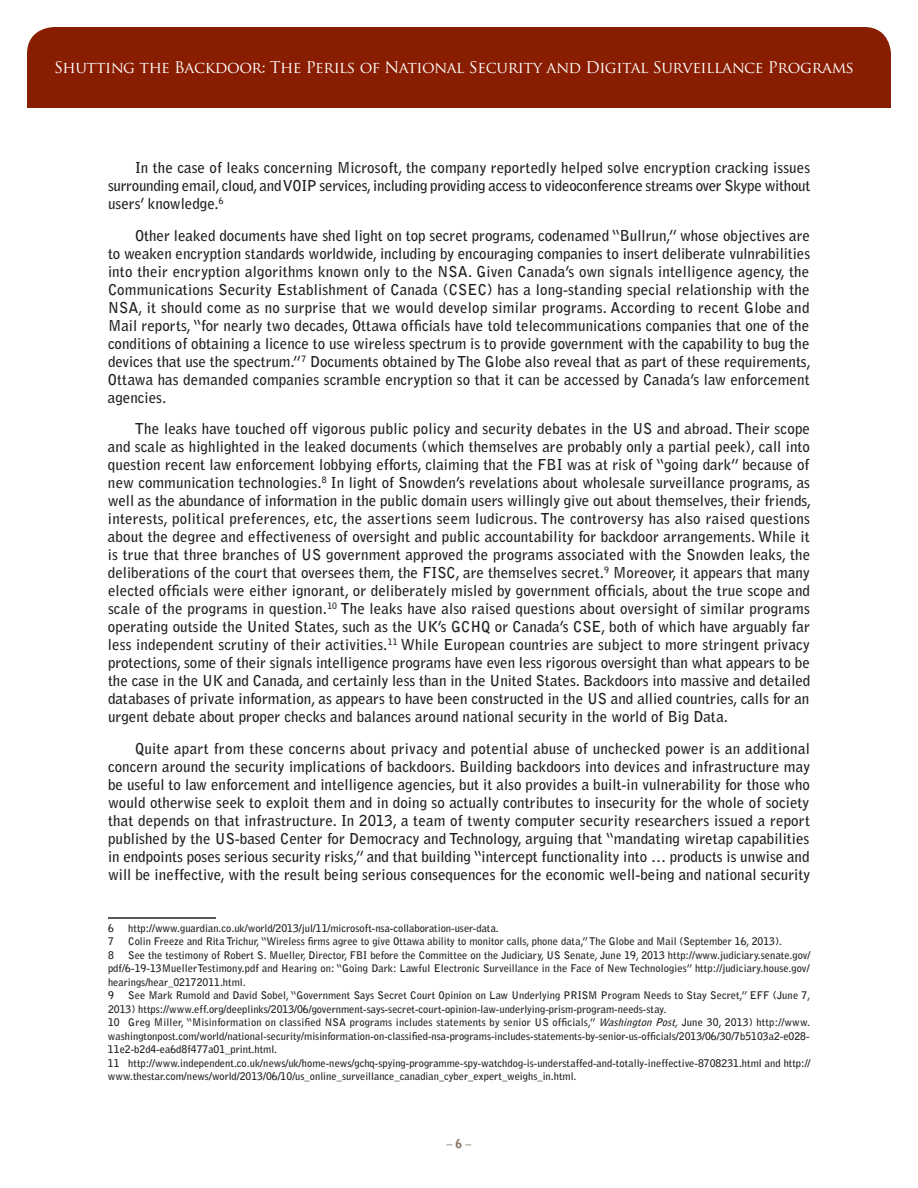
<style>
.page{position:relative;width:918px;height:1188px;background:#fff}
.page>*{position:absolute;margin:0;border:0;box-sizing:border-box;transform-origin:0 0}
.t1{font:15.75px "Trajan Pro";letter-spacing:-.025em;color:#fff}
.t2{font:700 15px/18px "Bell Gothic Std";letter-spacing:.005em;color:#231f20;text-align:justify}
.t3{font:700 12px "Bell Gothic Std";color:#8a7966}
.t4{font:700 10.5px/13.5px "Bell Gothic Std";color:#231f20}
.s1{font-style:italic}
.s2{font-weight:900}
</style>
<div class="page">
<div style="left:27px;top:27px;width:864px;height:81px;background:#891d02"></div>
<hr style="left:108px;top:917px;width:108px;height:2px;background:#231f20">
<p class="t1" style="left:54px;top:58px;width:802px">Shutting the Backdoor: The Perils of National Security and Digital Surveillance Programs</p>
<p class="t2" style="left:108px;top:159px;width:704px;text-indent:27px">In the case of leaks concerning Microsoft, the company reportedly helped solve encryption cracking issues surrounding email, cloud, and VOIP services, including providing access to videoconference streams over Skype without users’ knowledge.<sup>6</sup></p>
<p class="t2" style="left:108px;top:226px;width:704px;text-indent:27px">Other leaked documents have shed light on top secret programs, codenamed “Bullrun,” whose objectives are to weaken encryption standards worldwide, including by encouraging companies to insert deliberate vulnrabilities into their encryption algorithms known only to the NSA. Given Canada’s own signals intelligence agency, the Communications Security Establishment of Canada (CSEC) has a long-standing special relationship with the NSA, it should come as no surprise that we would develop similar programs. According to recent Globe and Mail reports, “for nearly two decades, Ottawa officials have told telecommunications companies that one of the conditions of obtaining a licence to use wireless spectrum is to provide government with the capability to bug the devices that use the spectrum.”<sup>7</sup> Documents obtained by The Globe also reveal that as part of these requirements, Ottawa has demanded companies scramble encryption so that it can be accessed by Canada’s law enforcement agencies.</p>
<p class="t2" style="left:108px;top:420px;width:705px;text-align:left;text-indent:27px">The leaks have touched off vigorous public policy and security debates in the US and abroad. Their scope and scale as highlighted in the leaked documents (which themselves are probably only a partial peek), call into question recent law enforcement lobbying efforts, claiming that the FBI was at risk of “going dark” because of new communication technologies.<sup>8</sup> In light of Snowden’s revelations about wholesale surveillance programs, as well as the abundance of information in the public domain users willingly give out about themselves, their friends, interests, political preferences, etc, the assertions seem ludicrous. The controversy has also raised questions about the degree and effectiveness of oversight and public accountability for backdoor arrangements. While it is true that three branches of US government approved the programs associated with the Snowden leaks, the deliberations of the court that oversees them, the FISC, are themselves secret.<sup>9</sup> Moreover, it appears that many elected officials were either ignorant, or deliberately misled by government officials, about the true scope and scale of the programs in question.<sup>10</sup> The leaks have also raised questions about oversight of similar programs operating outside the United States, such as the UK’s GCHQ or Canada’s CSE, both of which have arguably far less independent scrutiny of their activities.<sup>11</sup> While European countries are subject to more stringent privacy protections, some of their signals intelligence programs have even less rigorous oversight than what appears to be the case in the UK and Canada, and certainly less than in the United States. Backdoors into massive and detailed databases of private information, as appears to have been constructed in the US and allied countries, calls for an urgent debate about proper checks and balances around national security in the world of Big Data.</p>
<p class="t2" style="left:108px;top:739px;width:704px;text-indent:27px">Quite apart from these concerns about privacy and potential abuse of unchecked power is an additional concern around the security implications of backdoors. Building backdoors into devices and infrastructure may be useful to law enforcement and intelligence agencies, but it also provides a built-in vulnerability for those who would otherwise seek to exploit them and in doing so actually contributes to insecurity for the whole of society that depends on that infrastructure. In 2013, a team of twenty computer security researchers issued a report published by the US-based Center for Democracy and Technology, arguing that “mandating wiretap capabilities in endpoints poses serious security risks,” and that building “intercept functionality into … products is unwise and will be ineffective, with the result being serious consequences for the economic well-being and national security</p>
<p class="t4" style="left:108px;top:921px;width:7px">6</p>
<p class="t4" style="left:128px;top:921px;width:372px">http://www.guardian.co.uk/world/2013/jul/11/microsoft-nsa-collaboration-user-data.</p>
<p class="t4" style="left:108px;top:934px;width:7px">7</p>
<p class="t4" style="left:128px;top:934px;width:655px">Colin Freeze and Rita Trichur, “Wireless firms agree to give Ottawa ability to monitor calls, phone data,” The Globe and Mail (September 16, 2013).</p>
<p class="t4" style="left:108px;top:948px;width:7px">8</p>
<p class="t4" style="left:108px;top:948px;width:704px;text-indent:20px">See the testimony of Robert S. Mueller, Director, FBI before the Committee on the Judiciary, US Senate, June 19, 2013 http://www.judiciary.senate.gov/ pdf/6-19-13MuellerTestimony.pdf and Hearing on: “Going Dark: Lawful Electronic Surveillance in the Face of New Technologies” http://judiciary.house.gov/ hearings/hear_02172011.html.<br>9</p>
<p class="t4" style="left:108px;top:989px;width:704px;text-indent:20px">See Mark Rumold and David Sobel, “Government Says Secret Court Opinion on Law Underlying PRISM Program Needs to Stay Secret,” EFF (June 7, 2013) https://www.eff.org/deeplinks/2013/06/government-says-secret-court-opinion-law-underlying-prism-program-needs-stay.<br>10 Greg Miller, “Misinformation on classified NSA programs includes statements by senior US officials,” <span class="s1">WashingtonPost,</span>June 30, 2013) http://www. washingtonpost.com/world/national-security/misinformation-on-classified-nsa-programs-includes-statements-by-senior-us-officials/2013/06/30/7b5103a2-e028- 11e2-b2d4-ea6d8f477a01_print.html.<br>11 http://www.independent.co.uk/news/uk/home-news/gchq-spying-programme-spy-watchdog-is-understaffed-and-totally-ineffective-8708231.html and http:// www.thestar.com/news/world/2013/06/10/us_online_surveillance_canadian_cyber_expert_weighs_in.html.</p>
<p class="t3" style="left:446px;top:1136px;width:27px">– <span class="s2">6</span> –</p>
</div>
